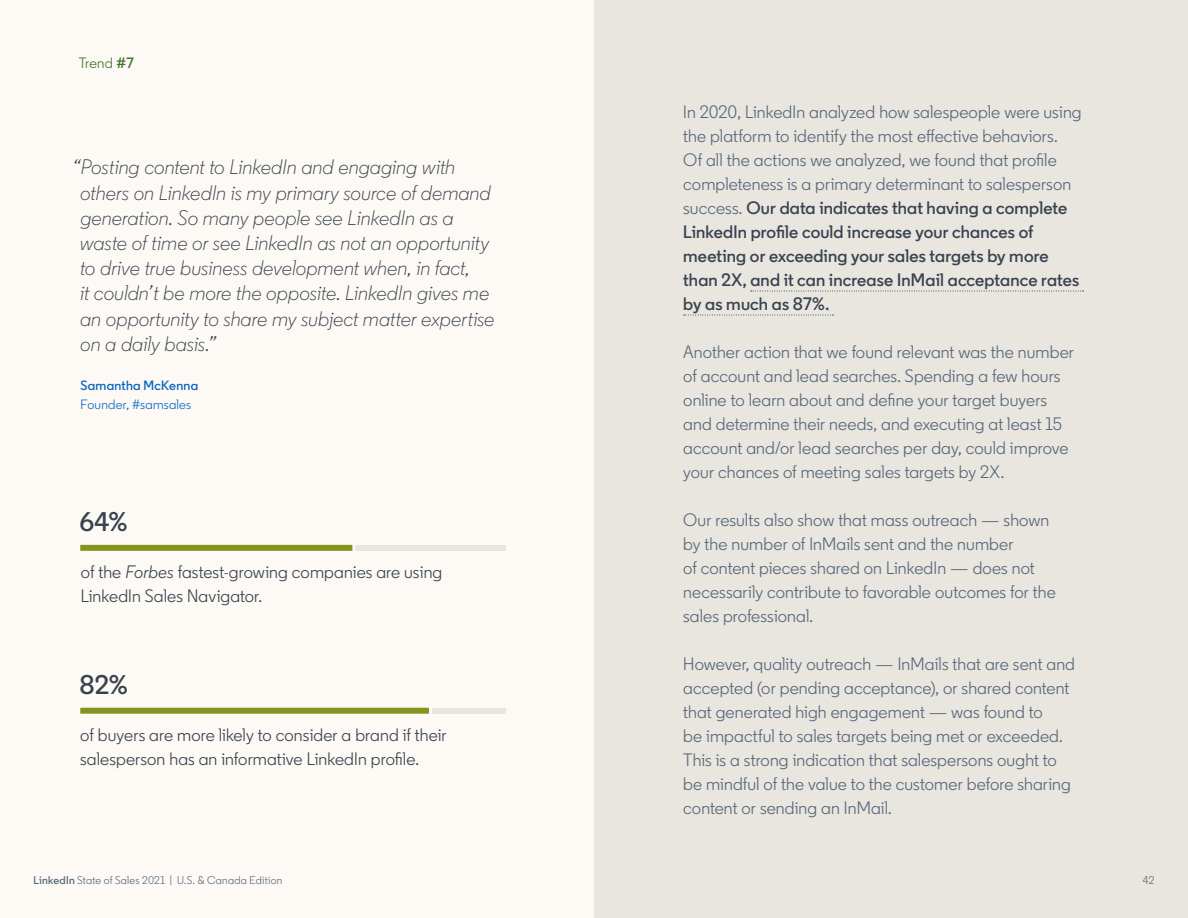
<style>
.page{position:relative;width:1188px;height:918px;background:#fdfaf5}
.page>*{position:absolute;margin:0;border:0;box-sizing:border-box;transform-origin:0 0}
.t1{font:600 27px "Community";color:#38434f}
.t2{font:italic 300 21px/25.2px "Community";letter-spacing:.005em;color:#38434f}
.t3{font:18px/24px "Community";letter-spacing:.01em;color:#56687a}
.t4{font:18px/24px "Community";letter-spacing:.005em;color:#38434f}
.t5{font:15px "Community";letter-spacing:.01em;color:#44712e}
.t6{font:13.5px "Community";letter-spacing:.02em;color:#0a66c2}
.t7{font:600 13.5px "Community";letter-spacing:.02em;color:#0a66c2}
.t8{font:11.25px "Community";letter-spacing:.025em;color:#56687a}
.s1{font-weight:600}
.s2{font-style:italic}
.s3{font-weight:600;color:#38434f}
</style>
<div class="page">
<div style="left:594px;top:0;width:594px;height:918px;background:#e9e5df"></div>
<svg style="left:751px;top:291px;width:333px;height:1px"></svg>
<svg style="left:684px;top:315px;width:150px;height:1px"></svg>
<div style="left:80px;top:708px;width:426px;height:6px;background:#e9e5df"></div>
<div style="left:80px;top:545px;width:426px;height:6px;background:#e9e5df"></div>
<svg style="left:80px;top:707px;width:352px;height:7px"></svg>
<svg style="left:80px;top:544px;width:275px;height:7px"></svg>
<p class="t5" style="left:79px;top:54px;width:57px">Trend <span class="s1">#7</span></p>
<p class="t2" style="left:80px;top:155px;width:416px;text-indent:-7px">“Posting content to LinkedIn and engaging with others on LinkedIn is my primary source of demand generation. So many people see LinkedIn as a waste of time or see LinkedIn as not an opportunity to drive true business development when, in fact,<br>it couldn’t be more the opposite. LinkedIn gives me an opportunity to share my subject matter expertise on a daily basis.”</p>
<p class="t7" style="left:80px;top:377px;width:119px">Samantha McKenna</p>
<p class="t6" style="left:81px;top:396px;width:112px">Founder, #samsales</p>
<h1 class="t1" style="left:80px;top:505px;width:50px">64%</h1>
<p class="t4" style="left:81px;top:560px;width:363px">of the <span class="s2">Forbes</span> fastest-growing companies are using<br>LinkedIn Sales Navigator.</p>
<h1 class="t1" style="left:80px;top:668px;width:50px">82%</h1>
<p class="t4" style="left:80px;top:723px;width:368px">of buyers are more likely to consider a brand if their salesperson has an informative LinkedIn profile.</p>
<p class="t3" style="left:683px;top:100px;width:400px">In 2020, LinkedIn analyzed how salespeople were using the platform to identify the most effective behaviors.<br>Of all the actions we analyzed, we found that profile completeness is a primary determinant to salesperson success. <span class="s3">Our data indicates that having a complete LinkedIn profile could increase your chances of meeting or exceeding your sales targets by more than 2X, and it can increase InMail acceptance rates by as much as 87%.</span></p>
<p class="t3" style="left:683px;top:340px;width:392px">Another action that we found relevant was the number of account and lead searches. Spending a few hours online to learn about and define your target buyers and determine their needs, and executing at least 15 account and/or lead searches per day, could improve your chances of meeting sales targets by 2X.</p>
<p class="t3" style="left:683px;top:507px;width:374px">Our results also show that mass outreach — shown by the number of InMails sent and the number<br>of content pieces shared on LinkedIn — does not necessarily contribute to favorable outcomes for the sales professional.</p>
<p class="t3" style="left:683px;top:651px;width:393px">However, quality outreach — InMails that are sent and accepted (or pending acceptance), or shared content that generated high engagement — was found to<br>be impactful to sales targets being met or exceeded.<br>This is a strong indication that salespersons ought to be mindful of the value to the customer before sharing content or sending an InMail.</p>
<p class="t8" style="left:34px;top:874px;width:250px"><span class="s1">LinkedIn</span> State of Sales 2021 | U.S. &amp; Canada Edition</p>
<p class="t8" style="left:1143px;top:874px;width:13px">42</p>
</div>
